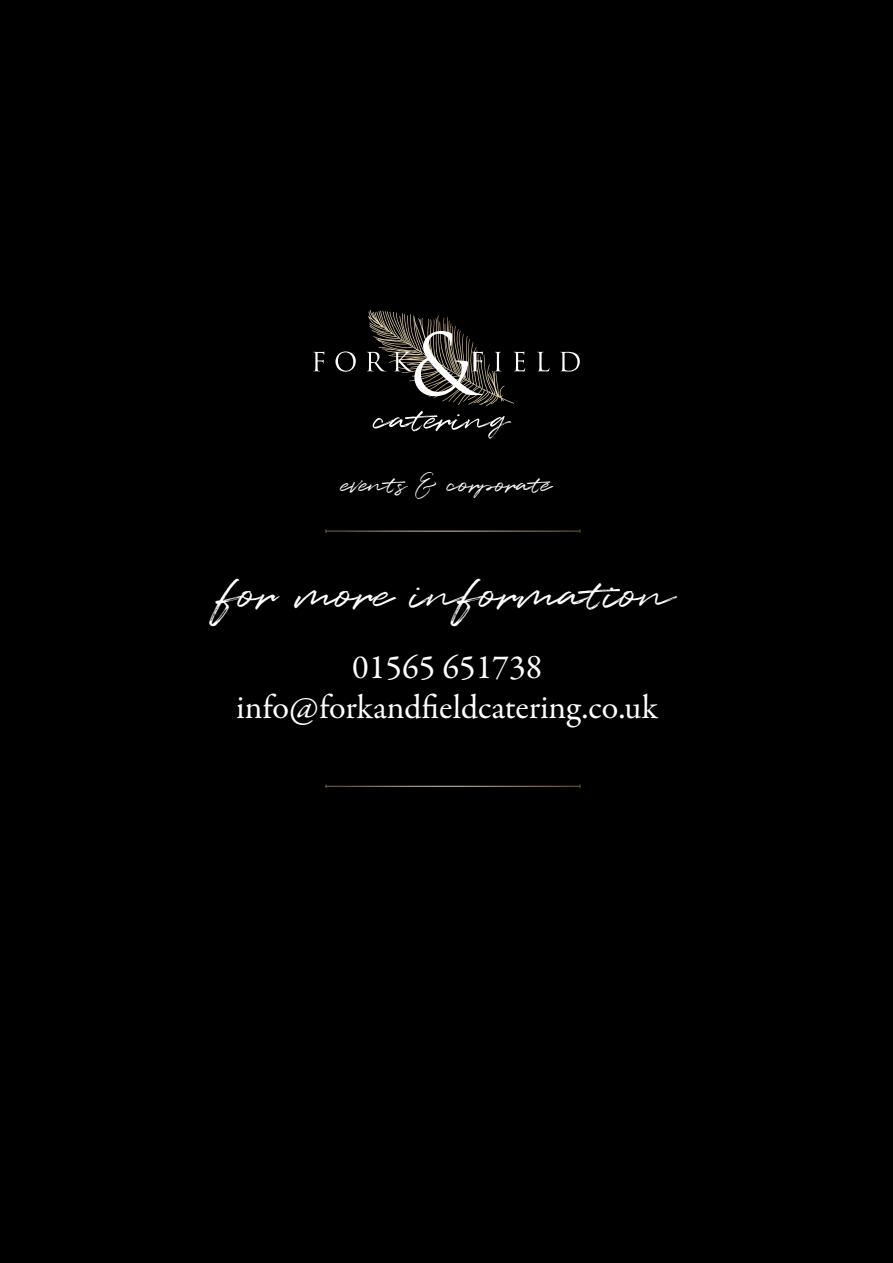
<style>
.page{position:relative;width:893px;height:1263px;background:#000}
.page>*{position:absolute;margin:0;border:0;box-sizing:border-box;transform-origin:0 0}
.t1{font:48px "Quentin";color:#fff}
.t2{font:34.35px/40px "Garamond Premr Pro";color:#fff;text-align:center}
.t3{font:26.55px "Quentin";color:#fff}
</style>
<div class="page">
<hr style="left:326px;top:786px;width:254px;height:1px;background:#fff">
<hr style="left:326px;top:531px;width:254px;height:1px;background:#fff">
<svg style="left:313px;top:352px;width:11px;height:19px"></svg>
<svg style="left:335px;top:351px;width:21px;height:21px"></svg>
<svg style="left:367px;top:310px;width:116px;height:86px"></svg>
<svg style="left:495px;top:352px;width:6px;height:19px"></svg>
<svg style="left:514px;top:352px;width:11px;height:19px"></svg>
<svg style="left:537px;top:352px;width:12px;height:19px"></svg>
<svg style="left:560px;top:352px;width:20px;height:20px"></svg>
<svg style="left:373px;top:411px;width:138px;height:28px"></svg>
<p class="t3" style="left:341px;top:466px;width:216px">events &amp; corporate</p>
<h1 class="t1" style="left:220px;top:561px;width:456px">for more information</h1>
<p class="t2" style="left:236px;top:648px;width:423px">01565 651738 info@forkandfieldcatering.co.uk</p>
</div>
